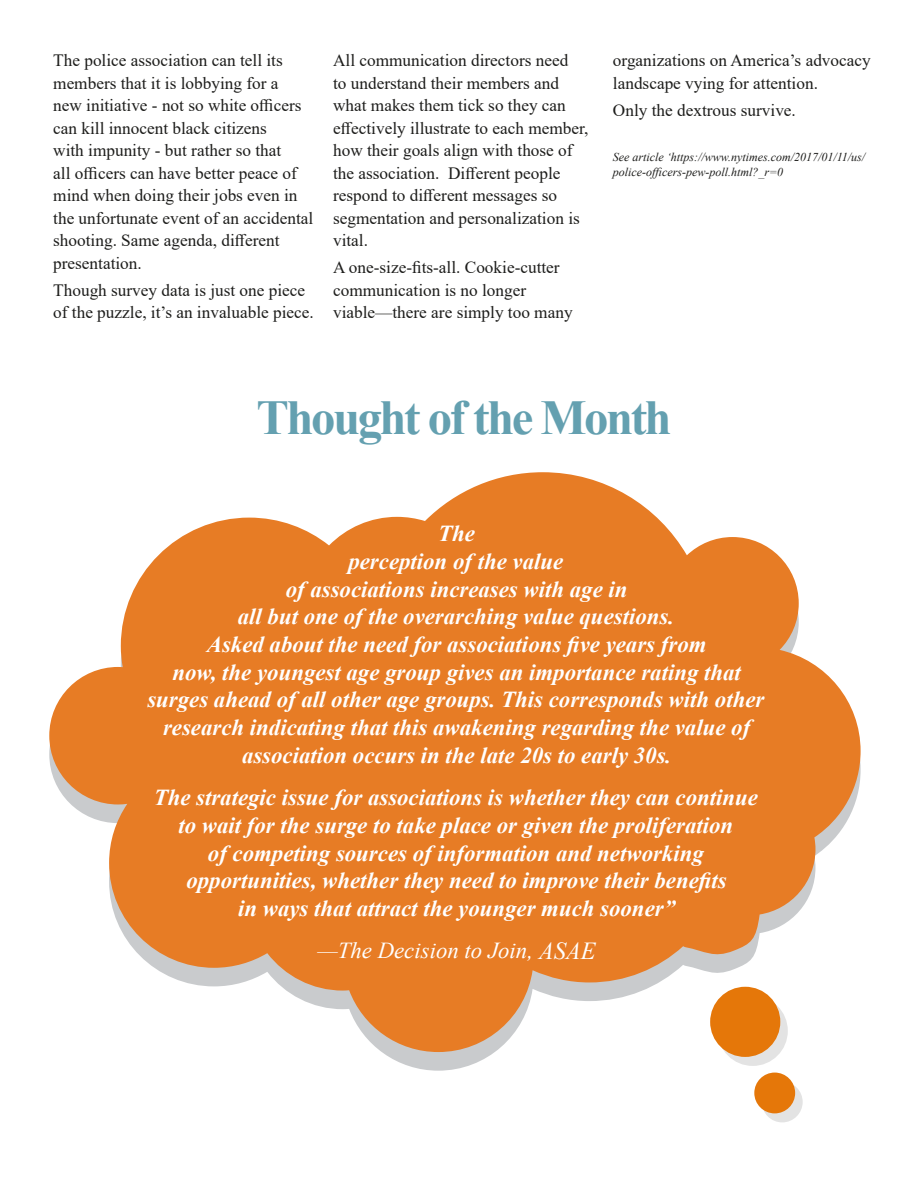
<style>
.page{position:relative;width:918px;height:1188px;background:#fff}
.page>*{position:absolute;margin:0;border:0;box-sizing:border-box;transform-origin:0 0}
.t1{font:700 48.75px "Times New Roman";letter-spacing:-.05em;color:#64a0b0}
.t2{font:italic 700 22.8px/27.8px "Times New Roman";color:#fff;text-align:center}
.t3{font:italic 22.8px "Times New Roman";color:#fff}
.t4{font:17.25px/22.5px "Times New Roman";color:#1d1d1b}
.t5{font:italic 12px/14.4px "Times New Roman";color:#1d1d1b}
.s1{font-size:24.45px}
</style>
<div class="page">
<svg style="left:49px;top:472px;width:812px;height:580px;fill:#e77c25"></svg>
<div style="left:718px;top:996px;width:70px;height:70px;background:#e3e3e3;border-radius:50%"></div>
<div style="left:762px;top:1082px;width:41px;height:40px;background:#e3e3e3;border-radius:50%"></div>
<div style="left:710px;top:987px;width:70px;height:70px;background:#e57709;border-radius:50%"></div>
<div style="left:754px;top:1073px;width:41px;height:40px;background:#e57709;border-radius:50%"></div>
<p class="t4" style="left:53px;top:49px;width:262px">The police association can tell its members that it is lobbying for a<br>new initiative - not so white officers can kill innocent black citizens<br>with impunity - but rather so that<br>all officers can have better peace of mind when doing their jobs even in the unfortunate event of an accidental shooting. Same agenda, different presentation.</p>
<p class="t4" style="left:53px;top:278px;width:262px">Though survey data is just one piece of the puzzle, it’s an invaluable piece.</p>
<p class="t4" style="left:333px;top:49px;width:257px">All communication directors need<br>to understand their members and what makes them tick so they can effectively illustrate to each member, how their goals align with those of the association. Different people respond to different messages so segmentation and personalization is vital.</p>
<p class="t4" style="left:333px;top:256px;width:241px">A one-size-fits-all. Cookie-cutter communication is no longer viable—there are simply too many</p>
<p class="t4" style="left:613px;top:49px;width:259px">organizations on America’s advocacy landscape vying for attention.</p>
<p class="t4" style="left:613px;top:98px;width:185px">Only the dextrous survive.</p>
<p class="t5" style="left:613px;top:150px;width:254px">See article ‘https://www.nytimes.com/2017/01/11/us/ police-officers-pew-poll.html?_r=0</p>
<p class="t1" style="left:256px;top:383px;width:417px">Thought of the Month</p>
<p class="t2" style="left:147px;top:519px;width:619px">The<br>perception of the value<br>of associations increases with age in<br>all but one of the overarching value questions.<br>Asked about the need for associations five years from<br>now, the youngest age group gives an importance rating that surges ahead of all other age groups. This corresponds with other research indicating that this awakening regarding the value of association occurs in the late 20s to early 30s.</p>
<p class="t2" style="left:154px;top:783px;width:606px">The strategic issue for associations is whether they can continue to wait for the surge to take place or given the proliferation<br>of competing sources of information and networking opportunities, whether they need to improve their benefits<br>in ways that attract the younger much sooner”</p>
<p class="t3" style="left:317px;top:935px;width:280px">—The Decision to Join, <span class="s1">ASAE</span></p>
</div>
